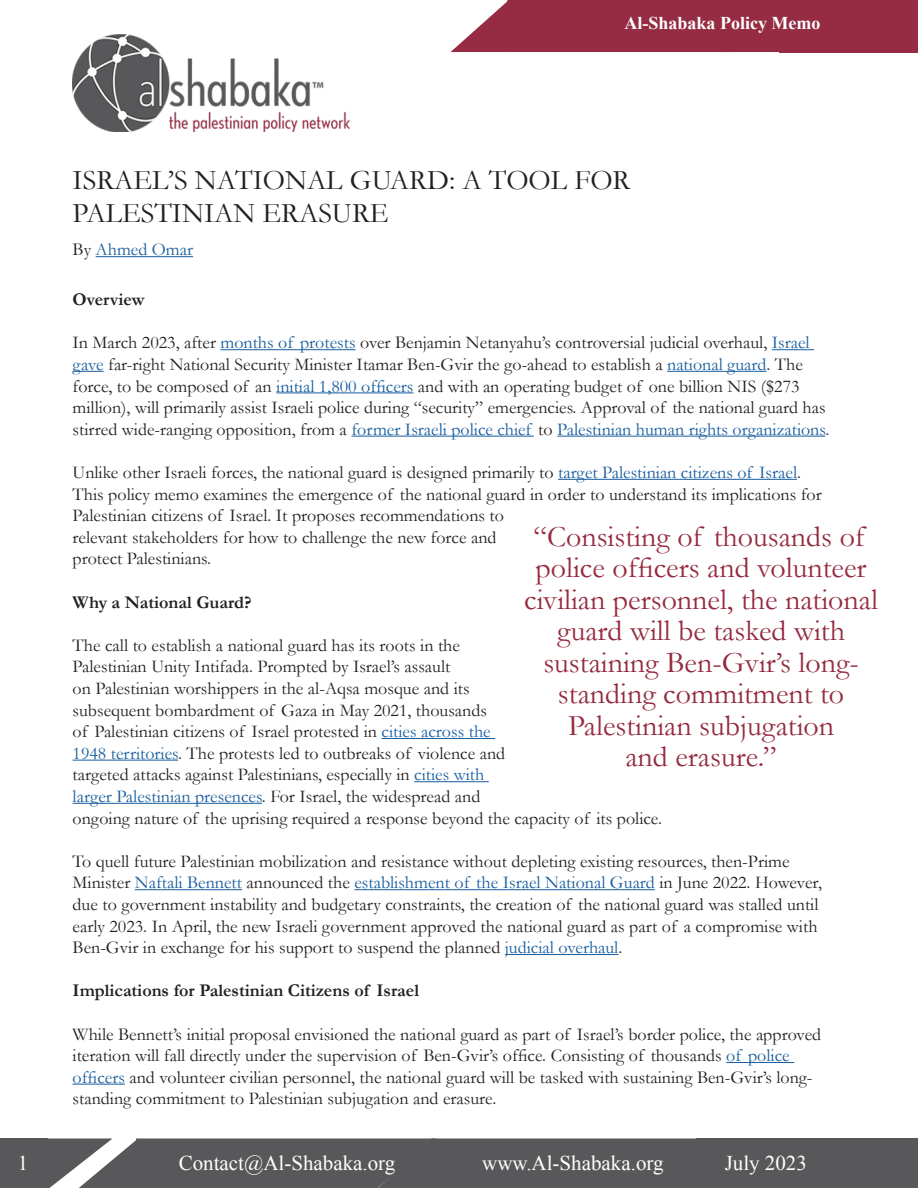
<style>
.page{position:relative;width:918px;height:1188px;background:#fff}
.page>*{position:absolute;margin:0;border:0;box-sizing:border-box;transform-origin:0 0}
.t1{font:30px/31.5px "Garamond";color:#952a3f;text-align:center}
.t2{font:28.5px "Garamond";color:#231f20}
.t3{font:21px "Times New Roman";color:#fff}
.t4{font:18px/21.6px "Garamond";color:#231f20}
.t5{font:700 18px "Garamond";color:#231f20}
.t6{font:700 18px "Times New Roman";color:#fff}
.t7{font:18px "Garamond";color:#175d9e}
.s1{color:#231f20}
.s2{color:#175d9e}
</style>
<div class="page">
<hr style="left:220px;top:349px;width:136px;height:1px;background:#175d9e">
<hr style="left:772px;top:349px;width:42px;height:1px;background:#175d9e">
<hr style="left:73px;top:371px;width:31px;height:1px;background:#175d9e">
<hr style="left:667px;top:371px;width:100px;height:1px;background:#175d9e">
<hr style="left:276px;top:392px;width:137px;height:1px;background:#175d9e">
<hr style="left:351px;top:436px;width:183px;height:1px;background:#175d9e">
<hr style="left:557px;top:436px;width:268px;height:1px;background:#175d9e">
<hr style="left:558px;top:479px;width:239px;height:1px;background:#175d9e">
<hr style="left:382px;top:738px;width:113px;height:1px;background:#175d9e">
<hr style="left:73px;top:760px;width:105px;height:1px;background:#175d9e">
<hr style="left:414px;top:781px;width:75px;height:1px;background:#175d9e">
<hr style="left:73px;top:803px;width:189px;height:1px;background:#175d9e">
<hr style="left:135px;top:889px;width:107px;height:1px;background:#175d9e">
<hr style="left:354px;top:889px;width:301px;height:1px;background:#175d9e">
<hr style="left:505px;top:954px;width:113px;height:1px;background:#175d9e">
<hr style="left:726px;top:1062px;width:68px;height:1px;background:#175d9e">
<hr style="left:73px;top:1084px;width:52px;height:1px;background:#175d9e">
<div style="left:0;top:1138px;width:48px;height:50px;background:#58585a"></div>
<div style="left:697px;top:1138px;width:221px;height:50px;background:#58585a"></div>
<div style="left:48px;top:1138px;width:649px;height:50px;background:#58585a"></div>
<hr style="left:96px;top:256px;width:97px;height:1px;background:#175d9e">
<div style="left:779px;top:0;width:139px;height:52px;background:#962c43"></div>
<svg style="left:451px;top:0;width:328px;height:52px;background:#9f3f54"></svg>
<img style="left:73px;top:35px;width:276px;height:97px">
<p class="t6" style="left:624px;top:10px;width:198px">Al-Shabaka Policy Memo</p>
<p class="t2" style="left:73px;top:163px;width:559px">ISRAEL’S NATIONAL GUARD: A TOOL FOR</p>
<p class="t2" style="left:73px;top:196px;width:318px">PALESTINIAN ERASURE</p>
<p class="t7" style="left:73px;top:239px;width:122px"><span class="s1">By</span> Ahmed Omar</p>
<p class="t5" style="left:73px;top:289px;width:74px">Overview</p>
<p class="t4" style="left:73px;top:332px;width:758px">In March 2023, after <span class="s2">months of protests</span> over Benjamin Netanyahu’s controversial judicial overhaul, <span class="s2">Israel gave</span> far-right National Security Minister Itamar Ben-Gvir the go-ahead to establish a <span class="s2">national guard</span>. The force, to be composed of an <span class="s2">initial 1,800 officers</span> and with an operating budget of one billion NIS ($273 million), will primarily assist Israeli police during “security” emergencies. Approval of the national guard has stirred wide-ranging opposition, from a <span class="s2">former Israeli police chief</span> to <span class="s2">Palestinian human rights organizations</span>.</p>
<p class="t4" style="left:73px;top:461px;width:751px">Unlike other Israeli forces, the national guard is designed primarily to <span class="s2">target Palestinian citizens of Israel</span>.<br>This policy memo examines the emergence of the national guard in order to understand its implications for Palestinian citizens of Israel. It proposes recommendations to<br>relevant stakeholders for how to challenge the new force and<br>protect Palestinians.</p>
<p class="t5" style="left:73px;top:591px;width:181px">Why a National Guard?</p>
<p class="t4" style="left:73px;top:634px;width:591px">The call to establish a national guard has its roots in the<br>Palestinian Unity Intifada. Prompted by Israel’s assault<br>on Palestinian worshippers in the al-Aqsa mosque and its<br>subsequent bombardment of Gaza in May 2021, thousands<br>of Palestinian citizens of Israel protested in <span class="s2">cities across the<br>1948 territories</span>. The protests led to outbreaks of violence and<br>targeted attacks against Palestinians, especially in <span class="s2">cities with<br>larger Palestinian presences</span>. For Israel, the widespread and<br>ongoing nature of the uprising required a response beyond the capacity of its police.</p>
<p class="t4" style="left:73px;top:850px;width:751px">To quell future Palestinian mobilization and resistance without depleting existing resources, then-Prime Minister <span class="s2">Naftali Bennett</span> announced the <span class="s2">establishment of the Israel National Guard</span> in June 2022. However, due to government instability and budgetary constraints, the creation of the national guard was stalled until early 2023. In April, the new Israeli government approved the national guard as part of a compromise with Ben-Gvir in exchange for his support to suspend the planned <span class="s2">judicial overhaul</span>.</p>
<p class="t5" style="left:73px;top:980px;width:348px">Implications for Palestinian Citizens of Israel</p>
<p class="t4" style="left:73px;top:1023px;width:750px">While Bennett’s initial proposal envisioned the national guard as part of Israel’s border police, the approved iteration will fall directly under the supervision of Ben-Gvir’s office. Consisting of thousands <span class="s2">of police officers</span> and volunteer civilian personnel, the national guard will be tasked with sustaining Ben-Gvir’s long&shy;standing commitment to Palestinian subjugation and erasure.</p>
<p class="t1" style="left:524px;top:520px;width:355px">“Consisting of thousands of police officers and volunteer civilian personnel, the national guard will be tasked with sustaining Ben-Gvir’s long&shy;standing commitment to<br>Palestinian subjugation</p>
<p class="t1" style="left:625px;top:741px;width:153px">and erasure.”</p>
<p class="t3" style="left:18px;top:1149px;width:12px">1</p>
<p class="t3" style="left:179px;top:1149px;width:218px">Contact@Al-Shabaka.org</p>
<p class="t3" style="left:482px;top:1149px;width:183px">www.Al-Shabaka.org</p>
<p class="t3" style="left:725px;top:1149px;width:84px">July 2023</p>
</div>
